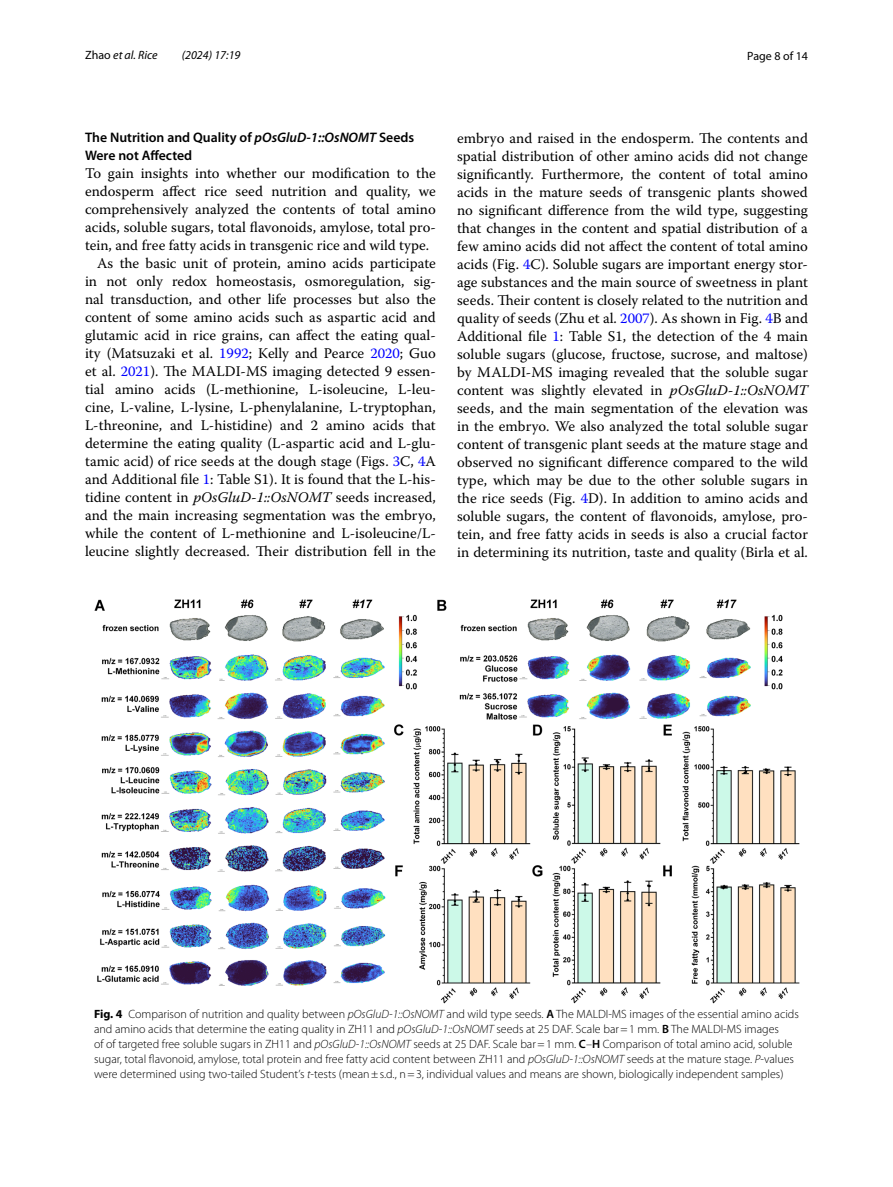
<style>
.page{position:relative;width:893px;height:1187px;background:#fff}
.page>*{position:absolute;margin:0;border:0;box-sizing:border-box;transform-origin:0 0}
.t1{font:14.7px/18px "Warnock Pro";color:#000;text-align:justify}
.t2{font:600 13.8px/18px "Myriad Pro";color:#000}
.t3{font:300 12px/15px "Myriad Pro";color:#000}
.t4{font:italic 12px "Myriad Pro";color:#000}
.t5{font:12px "Myriad Pro";color:#000}
.s1{font-style:normal}
.s2{font-style:italic}
.s3{color:#00f}
.s4{font-weight:700}
.s5{font-weight:600}
</style>
<div class="page">
<img style="left:94px;top:599px;width:705px;height:403px">
<p class="t4" style="left:85px;top:48px;width:74px"><span class="s1">Zhao</span> et al. Rice</p>
<p class="t4" style="left:182px;top:48px;width:60px">(2024) 17:19</p>
<p class="t5" style="left:747px;top:48px;width:62px">Page 8 of 14</p>
<p class="t2" style="left:85px;top:128px;width:331px">The Nutrition and Quality of <span class="s2">pOsGluD‑1::OsNOMT</span> Seeds<br>Were not Affected</p>
<p class="t1" style="left:85px;top:164px;width:352px">To gain insights into whether our modification to the</p>
<p class="t1" style="left:85px;top:182px;width:352px">endosperm affect rice seed nutrition and quality, we</p>
<p class="t1" style="left:85px;top:200px;width:352px">comprehensively analyzed the contents of total amino</p>
<p class="t1" style="left:85px;top:218px;width:352px">acids, soluble sugars, total flavonoids, amylose, total pro-</p>
<p class="t1" style="left:85px;top:236px;width:346px">tein, and free fatty acids in transgenic rice and wild type.</p>
<p class="t1" style="left:97px;top:254px;width:340px">As the basic unit of protein, amino acids participate</p>
<p class="t1" style="left:85px;top:272px;width:352px">in not only redox homeostasis, osmoregulation, sig-</p>
<p class="t1" style="left:85px;top:290px;width:352px">nal transduction, and other life processes but also the</p>
<p class="t1" style="left:85px;top:308px;width:352px">content of some amino acids such as aspartic acid and</p>
<p class="t1" style="left:85px;top:326px;width:352px">glutamic acid in rice grains, can affect the eating qual-</p>
<p class="t1" style="left:85px;top:344px;width:352px">ity (Matsuzaki et al. <span class="s3">1992</span>; Kelly and Pearce <span class="s3">2020</span>; Guo</p>
<p class="t1" style="left:85px;top:362px;width:352px">et al. <span class="s3">2021</span>). The MALDI-MS imaging detected 9 essen-</p>
<p class="t1" style="left:85px;top:380px;width:352px">tial amino acids (L-methionine, L-isoleucine, L-leu-</p>
<p class="t1" style="left:85px;top:398px;width:352px">cine, L-valine, L-lysine, L-phenylalanine, L-tryptophan,</p>
<p class="t1" style="left:85px;top:416px;width:352px">L-threonine, and L-histidine) and 2 amino acids that</p>
<p class="t1" style="left:85px;top:434px;width:352px">determine the eating quality (L-aspartic acid and L-glu-</p>
<p class="t1" style="left:85px;top:452px;width:352px">tamic acid) of rice seeds at the dough stage (Figs. <span class="s3">3</span>C, <span class="s3">4</span>A</p>
<p class="t1" style="left:85px;top:470px;width:352px">and Additional file <span class="s3">1</span>: Table S1). It is found that the L-his-</p>
<p class="t1" style="left:85px;top:488px;width:352px">tidine content in <span class="s2">pOsGluD-1::OsNOMT</span> seeds increased,</p>
<p class="t1" style="left:85px;top:506px;width:352px">and the main increasing segmentation was the embryo,</p>
<p class="t1" style="left:85px;top:524px;width:352px">while the content of L-methionine and L-isoleucine/L-</p>
<p class="t1" style="left:85px;top:542px;width:352px">leucine slightly decreased. Their distribution fell in the</p>
<p class="t1" style="left:457px;top:128px;width:352px">embryo and raised in the endosperm. The contents and spatial distribution of other amino acids did not change significantly. Furthermore, the content of total amino acids in the mature seeds of transgenic plants showed no significant difference from the wild type, suggesting that changes in the content and spatial distribution of a few amino acids did not affect the content of total amino acids (Fig. <span class="s3">4</span>C). Soluble sugars are important energy stor&shy;age substances and the main source of sweetness in plant seeds. Their content is closely related to the nutrition and quality of seeds (Zhu et al. <span class="s3">2007</span>). As shown in Fig. <span class="s3">4</span>B and Additional file <span class="s3">1</span>: Table S1, the detection of the 4 main soluble sugars (glucose, fructose, sucrose, and maltose) by MALDI-MS imaging revealed that the soluble sugar content was slightly elevated in <span class="s2">pOsGluD-1::OsNOMT </span>seeds, and the main segmentation of the elevation was in the embryo. We also analyzed the total soluble sugar content of transgenic plant seeds at the mature stage and observed no significant difference compared to the wild type, which may be due to the other soluble sugars in the rice seeds (Fig. <span class="s3">4</span>D). In addition to amino acids and soluble sugars, the content of flavonoids, amylose, pro&shy;tein, and free fatty acids in seeds is also a crucial factor in determining its nutrition, taste and quality (Birla et al.</p>
<p class="t3" style="left:94px;top:1006px;width:706px"><span class="s4">Fig. 4</span> Comparison of nutrition and quality between <span class="s2">pOsGluD-1::OsNOMT</span> and wild type seeds. <span class="s5">A</span> The MALDI-MS images of the essential amino acids and amino acids that determine the eating quality in ZH11 and <span class="s2">pOsGluD-1::OsNOMT</span> seeds at 25 DAF. Scale bar=1 mm. <span class="s5">B</span> The MALDI-MS images<br>of of targeted free soluble sugars in ZH11 and <span class="s2">pOsGluD-1::OsNOMT</span> seeds at 25 DAF. Scale bar=1 mm. <span class="s5">C</span>–<span class="s5">H</span> Comparison of total amino acid, soluble sugar, total flavonoid, amylose, total protein and free fatty acid content between ZH11 and <span class="s2">pOsGluD-1::OsNOMT</span> seeds at the mature stage. <span class="s2">P</span>-values were determined using two-tailed Student’s <span class="s2">t</span>-tests (mean±s.d., n=3, individual values and means are shown, biologically independent samples)</p>
</div>
